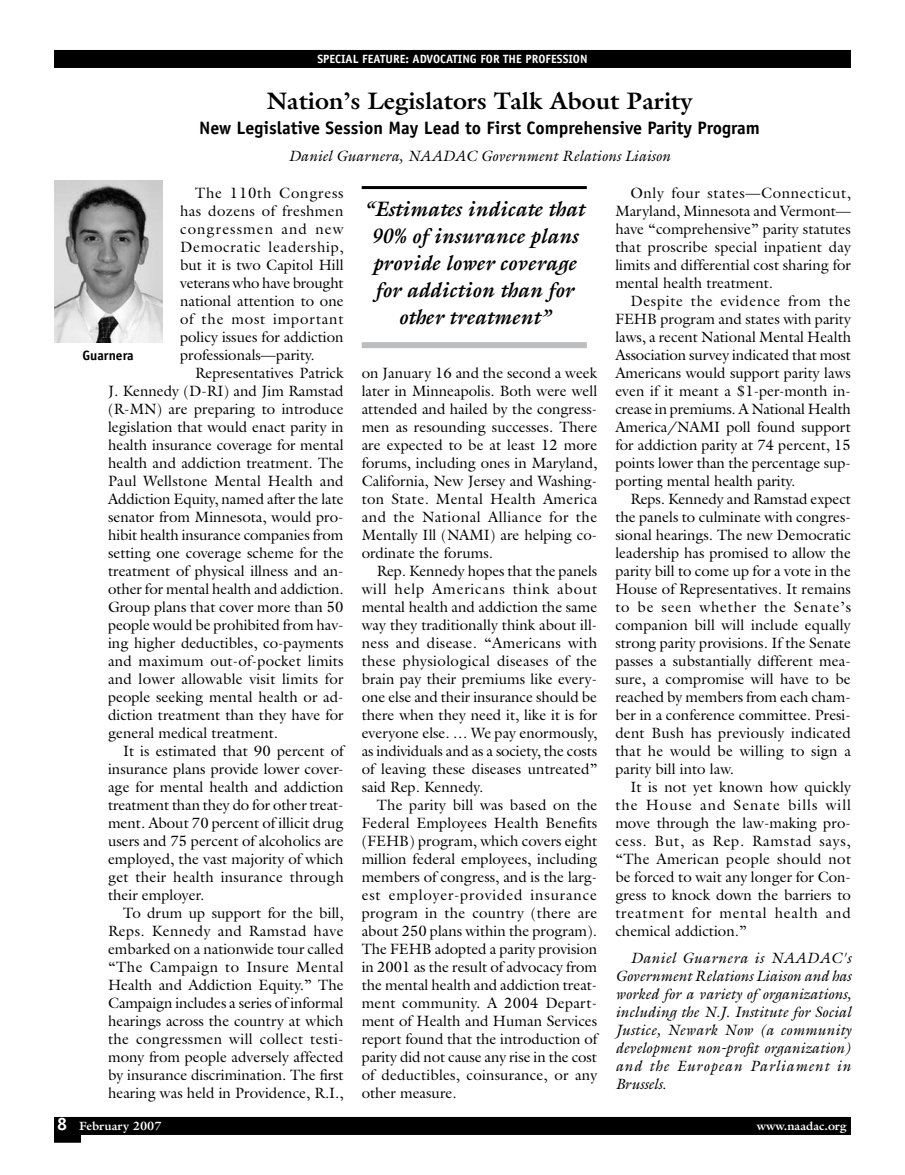
<style>
.page{position:relative;width:905px;height:1175px;background:#fff}
.page>*{position:absolute;margin:0;border:0;box-sizing:border-box;transform-origin:0 0}
.t1{font:700 24px "Galliard";color:#000}
.t2{font:italic 700 21px/27px "Galliard";color:#000;text-align:center}
.t3{font:700 18px "Officina Sans";color:#000}
.t4{font:15px/18px "Galliard";color:#000;text-align:justify}
.t5{font:italic 15px/18px "Galliard";color:#000;text-align:justify}
.t6{font:700 13.5px "Officina Sans";color:#000}
.t7{font:700 12px "Officina Sans";color:#fff}
.t8{font:700 12px "Galliard";color:#fff}
</style>
<div class="page">
<div style="left:54px;top:1133px;width:27px;height:9px;background:#000"></div>
<div style="left:54px;top:1116px;width:796px;height:18px;background:#000"></div>
<div style="left:54px;top:50px;width:796px;height:18px;background:#000"></div>
<img style="left:54px;top:180px;width:108px;height:162px">
<hr style="left:362px;top:186px;width:224px;height:3px;background:#000">
<div style="left:362px;top:342px;width:224px;height:6px;background:#bcbdbf"></div>
<p class="t7" style="left:317px;top:52px;width:272px">SPECIAL FEATURE: ADVOCATING FOR THE PROFESSION</p>
<h1 class="t1" style="left:267px;top:85px;width:427px">Nation’s Legislators Talk About Parity</h1>
<p class="t3" style="left:199px;top:117px;width:562px">New Legislative Session May Lead to First Comprehensive Parity Program</p>
<p class="t5" style="left:288px;top:147px;width:383px">Daniel Guarnera, NAADAC Government Relations Liaison</p>
<p class="t4" style="left:180px;top:184px;width:165px;text-indent:15px">The 110th Congress has dozens of freshmen congressmen and new Democratic leadership, but it is two Capitol Hill veterans who have brought national attention to one of the most important policy issues for addiction professionals—parity.</p>
<p class="t4" style="left:108px;top:364px;width:237px;text-indent:87px">Representatives Patrick J. Kennedy (D-RI) and Jim Ramstad (R-MN) are preparing to introduce legislation that would enact parity in health insurance coverage for mental health and addiction treatment. The Paul Wellstone Mental Health and Addiction Equity, named after the late senator from Minnesota, would pro&shy;hibit health insurance companies from setting one coverage scheme for the treatment of physical illness and an&shy;other for mental health and addiction.<br>Group plans that cover more than 50 people would be prohibited from hav&shy;ing higher deductibles, co-payments and maximum out-of-pocket limits and lower allowable visit limits for people seeking mental health or ad&shy;diction treatment than they have for general medical treatment.</p>
<p class="t4" style="left:108px;top:742px;width:237px;text-indent:15px">It is estimated that 90 percent of insurance plans provide lower cover&shy;age for mental health and addiction treatment than they do for other treat&shy;ment. About 70 percent of illicit drug users and 75 percent of alcoholics are employed, the vast majority of which get their health insurance through their employer.</p>
<p class="t4" style="left:108px;top:904px;width:237px;text-indent:15px">To drum up support for the bill, Reps. Kennedy and Ramstad have embarked on a nationwide tour called “The Campaign to Insure Mental Health and Addiction Equity.” The Campaign includes a series of informal hearings across the country at which the congressmen will collect testi&shy;mony from people adversely affected by insurance discrim-i-nation. The first hearing was held in Providence, R.I.,</p>
<p class="t6" style="left:82px;top:347px;width:53px">Guarnera</p>
<h2 class="t2" style="left:364px;top:195px;width:222px">“Estimates indicate that<br>90% of insurance plans provide lower coverage for addiction than for other treatment”</h2>
<p class="t4" style="left:362px;top:364px;width:237px">on January 16 and the second a week later in Minneapolis. Both were well attended and hailed by the congress&shy;men as resounding successes. There are expected to be at least 12 more forums, including ones in Maryland, California, New Jersey and Washing&shy;ton State. Mental Health America and the National Alliance for the Mentally Ill (NAMI) are helping co&shy;ordinate the forums.</p>
<p class="t4" style="left:362px;top:562px;width:237px;text-indent:15px">Rep. Kennedy hopes that the panels will help Americans think about mental health and addiction the same way they traditionally think about ill&shy;ness and disease. “Americans with these physiological diseases of the brain pay their premiums like every&shy;one else and their insurance should be there when they need it, like it is for everyone else. … We pay enormously, as individuals and as a society, the costs of leaving these diseases untreated” said Rep. Kennedy.</p>
<p class="t4" style="left:362px;top:796px;width:237px;text-indent:15px">The parity bill was based on the Federal Employees Health Benefits (FEHB) program, which covers eight million federal employees, including members of congress, and is the larg&shy;est employer-provided insurance program in the country (there are about 250 plans within the program).<br>The FEHB adopted a parity provision in 2001 as the result of advocacy from the mental health and addiction treat&shy;ment community. A 2004 Depart&shy;ment of Health and Human Services report found that the introduction of parity did not cause any rise in the cost of deductibles, coinsurance, or any other measure.</p>
<p class="t4" style="left:615px;top:184px;width:237px;text-indent:15px">Only four states—Connecticut, Maryland, Minnesota and Vermont— have “comprehensive” parity statutes that proscribe special inpatient day limits and differential cost sharing for mental health treatment.</p>
<p class="t4" style="left:615px;top:292px;width:237px;text-indent:15px">Despite the evidence from the FEHB program and states with parity laws, a recent National Mental Health Associ-ation survey indicated that most Americans would support parity laws even if it meant a $1-per-month in&shy;crease in premiums. A National Health America/NAMI poll found support for addiction parity at 74 percent, 15 points lower than the percentage sup&shy;porting mental health parity.</p>
<p class="t4" style="left:615px;top:490px;width:237px;text-indent:15px">Reps. Kennedy and Ramstad expect the panels to culmi-nate with congres&shy;sional hearings. The new Democratic leadership has promised to allow the parity bill to come up for a vote in the House of Representatives. It remains to be seen whether the Senate’s companion bill will include equally strong parity provisions. If the Senate passes a sub-stantially different mea&shy;sure, a compromise will have to be reached by members from each cham&shy;ber in a conference committee. Presi&shy;dent Bush has previously indicated that he would be willing to sign a parity bill into law.</p>
<p class="t4" style="left:615px;top:778px;width:237px;text-indent:15px">It is not yet known how quickly the House and Senate bills will move through the law-making pro&shy;cess. But, as Rep. Ramstad says, “The American people should not be forced to wait any longer for Con&shy;gress to knock down the barriers to treatment for mental health and chemical addiction.”</p>
<p class="t5" style="left:615px;top:949px;width:237px;text-indent:15px">Daniel Guarnera is NAADAC's Government Relations Liaison and has worked for a variety of organizations, including the N.J. Institute for Social Justice, Newark Now (a community development non-profit organization) and the European Parliament in Brussels.</p>
<p class="t8" style="left:79px;top:1118px;width:84px">February 2007</p>
<p class="t8" style="left:756px;top:1118px;width:91px">www.naadac.org</p>
</div>
